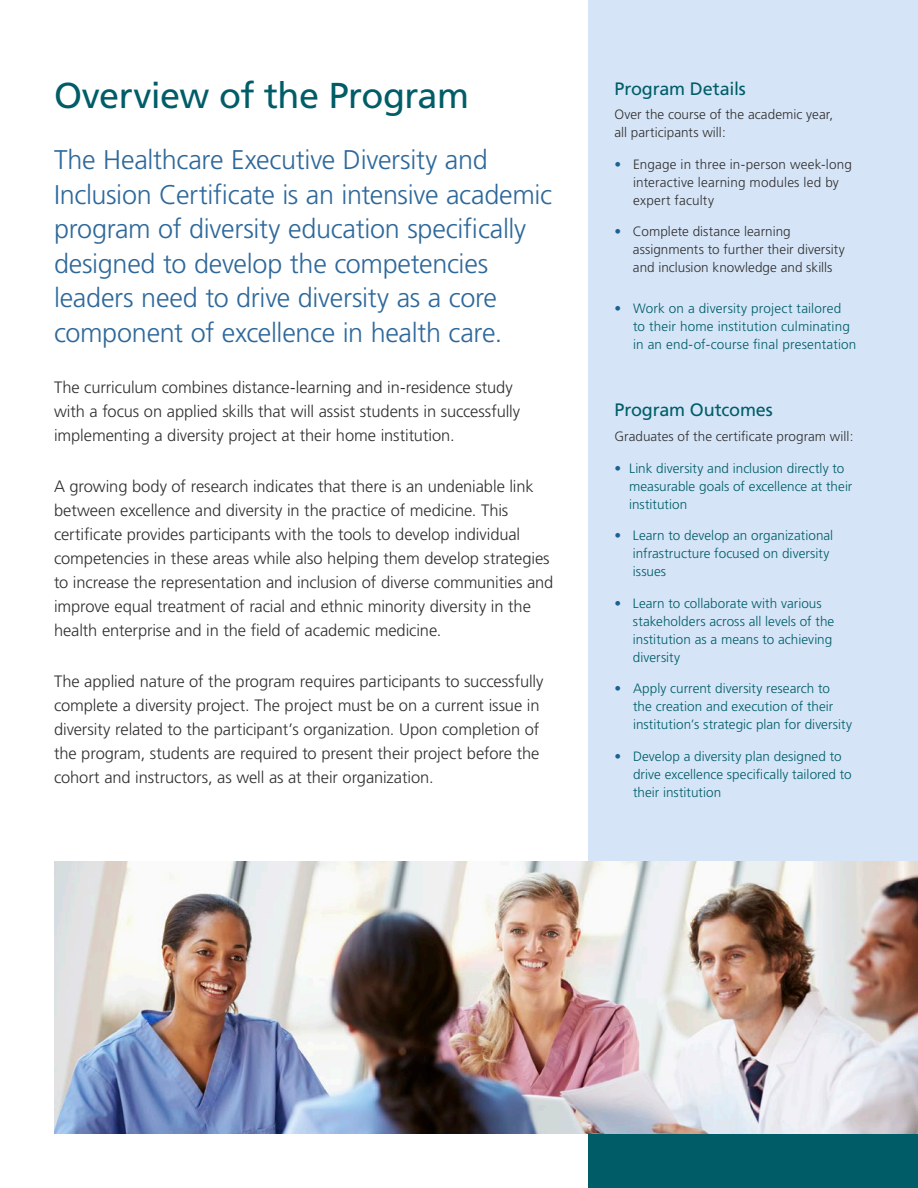
<style>
.page{position:relative;width:918px;height:1188px;background:#fff}
.page>*{position:absolute;margin:0;border:0;box-sizing:border-box;transform-origin:0 0}
.Subheads{font:36px "Frutiger";letter-spacing:-.015em;color:#005d67}
.BodyCopy{font:300 27px/34.5px "Frutiger";letter-spacing:-.01em;color:#2e689a}
.Subheads-2{font:18px "Frutiger";letter-spacing:-.01em;color:#005d67}
.BodyCopy-2{font:300 16.5px/24px "Frutiger";letter-spacing:-.005em;color:#312f30}
.BodyCopy-3{font:300 13.5px/18px "Frutiger";letter-spacing:.005em;color:#005d67}
.BodyCopy-4{font:300 13.5px/18px "Frutiger";letter-spacing:.005em;color:#312f30}
.Subheads-3{font:300 13.5px/18px "Frutiger";letter-spacing:.015em;color:#005d67}
.s1{color:#1b6194}
</style>
<div class="page">
<div style="left:588px;top:0;width:330px;height:1188px;background:#d5e5f7"></div>
<img style="left:54px;top:862px;width:864px;height:272px">
<div style="left:588px;top:1134px;width:330px;height:54px;background:#005d67"></div>
<p class="Subheads" style="left:54px;top:74px;width:417px">Overview of the Program</p>
<p class="BodyCopy" style="left:54px;top:143px;width:500px">The Healthcare Executive Diversity and Inclusion Certificate is an intensive academic program of diversity education specifically designed to develop the competencies leaders need to drive diversity as a core component of excellence in health care.</p>
<p class="BodyCopy-2" style="left:54px;top:376px;width:468px">The curriculum combines distance-learning and in-residence study with a focus on applied skills that will assist students in successfully implementing a diversity project at their home institution.</p>
<p class="BodyCopy-2" style="left:54px;top:475px;width:501px">A growing body of research indicates that there is an undeniable link between excellence and diversity in the practice of medicine. This certificate provides participants with the tools to develop individual competencies in these areas while also helping them develop strategies to increase the representation and inclusion of diverse communities and improve equal treatment of racial and ethnic minority diversity in the health enterprise and in the field of academic medicine.</p>
<p class="BodyCopy-2" style="left:54px;top:670px;width:491px">The applied nature of the program requires participants to successfully complete a diversity project. The project must be on a current issue in diversity related to the participant’s organization. Upon completion of the program, students are required to present their project before the cohort and instructors, as well as at their organization.</p>
<p class="Subheads-2" style="left:615px;top:78px;width:133px">Program Details</p>
<p class="BodyCopy-4" style="left:615px;top:106px;width:220px">Over the course of the academic year, all participants will:</p>
<p class="BodyCopy-4" style="left:633px;top:155px;width:220px;text-indent:-19px"><span class="s1">•</span> Engage in three in-person week-long interactive learning modules led by expert faculty</p>
<p class="BodyCopy-4" style="left:633px;top:223px;width:213px;text-indent:-18px"><span class="s1">•</span> Complete distance learning assignments to further their diversity and inclusion knowledge and skills</p>
<p class="Subheads-3" style="left:633px;top:299px;width:225px;text-indent:-19px"><span class="s1">•</span> Work on a diversity project tailored to their home institution culminating in an end-of-course final presentation</p>
<p class="Subheads-2" style="left:615px;top:399px;width:160px">Program Outcomes</p>
<p class="BodyCopy-4" style="left:615px;top:428px;width:241px">Graduates of the certificate program will:</p>
<p class="BodyCopy-3" style="left:629px;top:459px;width:225px;text-indent:-15px"><span class="s1">•</span> Link diversity and inclusion directly to measurable goals of excellence at their institution</p>
<p class="BodyCopy-3" style="left:633px;top:527px;width:202px;text-indent:-18px"><span class="s1">•</span> Learn to develop an organizational infrastructure focused on diversity issues</p>
<p class="BodyCopy-3" style="left:633px;top:594px;width:203px;text-indent:-18px"><span class="s1">•</span> Learn to collaborate with various stakeholders across all levels of the institution as a means to achieving diversity</p>
<p class="BodyCopy-3" style="left:633px;top:680px;width:220px;text-indent:-19px"><span class="s1">•</span> Apply current diversity research to the creation and execution of their institution’s strategic plan for diversity</p>
<p class="BodyCopy-3" style="left:633px;top:747px;width:220px;text-indent:-19px"><span class="s1">•</span> Develop a diversity plan designed to drive excellence specifically tailored to their institution</p>
</div>
